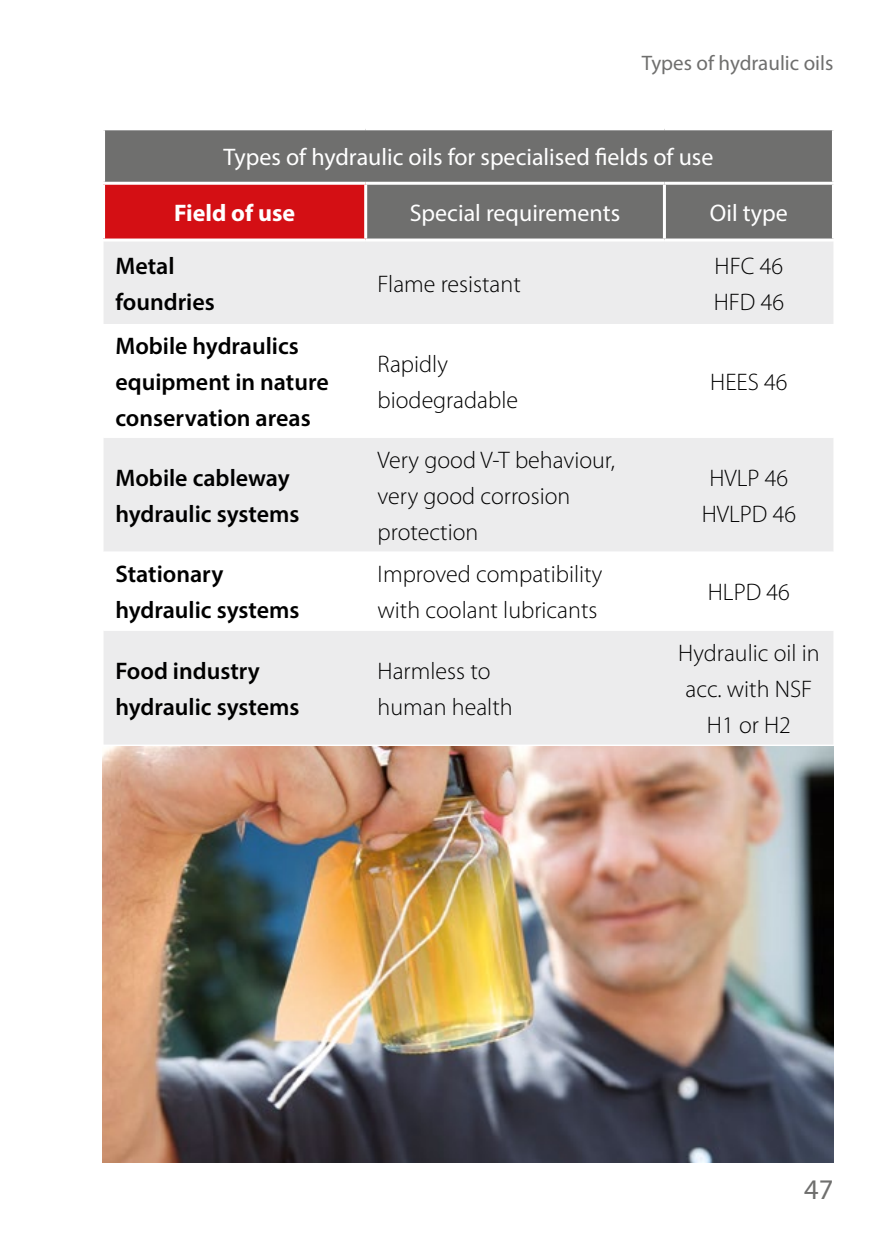
<style>
.page{position:relative;width:893px;height:1259px;background:#fff}
.page>*{position:absolute;margin:0;border:0;box-sizing:border-box;transform-origin:0 0}
.t1{font:28.5px "Myriad Pro";color:#6f6f6e}
.t2{font:300 24px/36px "Myriad Pro";color:#000}
.t3{font:600 24px/36px "Myriad Pro";color:#000}
.t4{font:24px "Myriad Pro";color:#fff}
.t5{font:700 24px "Myriad Pro";color:#fff}
.t6{font:21px "Myriad Pro";color:#6f6f6e}
</style>
<div class="page">
<img style="left:102px;top:747px;width:731px;height:415px">
<div style="left:105px;top:130px;width:727px;height:108px;background:#6f6f6e"></div>
<div style="left:104px;top:183px;width:262px;height:57px;background:#d40f14"></div>
<div style="left:104px;top:241px;width:729px;height:503px;background:#ececed"></div>
<svg style="left:104px;top:324px;width:729px;height:307px"></svg>
<hr style="left:102px;top:182px;width:264px;height:3px;background:#fff">
<hr style="left:102px;top:185px;width:3px;height:53px;background:#fff">
<hr style="left:366px;top:182px;width:298px;height:3px;background:#fff">
<hr style="left:364px;top:185px;width:3px;height:53px;background:#fff">
<hr style="left:664px;top:182px;width:171px;height:3px;background:#fff">
<hr style="left:663px;top:185px;width:3px;height:53px;background:#fff">
<hr style="left:102px;top:238px;width:264px;height:3px;background:#fff">
<p class="t6" style="left:642px;top:50px;width:193px">Types of hydraulic oils</p>
<p class="t4" style="left:224px;top:142px;width:491px">Types of hydraulic oils for specialised fields of use</p>
<p class="t5" style="left:174px;top:197px;width:123px">Field of use</p>
<p class="t4" style="left:410px;top:198px;width:212px">Special requirements</p>
<p class="t4" style="left:710px;top:198px;width:80px">Oil type</p>
<p class="t3" style="left:115px;top:247px;width:101px">Metal foundries</p>
<p class="t2" style="left:714px;top:247px;width:72px">HFC 46<br>HFD 46</p>
<p class="t2" style="left:378px;top:265px;width:145px">Flame resistant</p>
<p class="t3" style="left:115px;top:327px;width:215px">Mobile hydraulics equipment in nature conservation areas</p>
<p class="t3" style="left:115px;top:459px;width:185px">Mobile cableway hydraulic systems</p>
<p class="t2" style="left:378px;top:346px;width:142px">Rapidly biodegradable</p>
<p class="t2" style="left:378px;top:441px;width:239px">Very good V-T behaviour, very good corrosion protection</p>
<p class="t3" style="left:115px;top:555px;width:185px">Stationary hydraulic systems</p>
<p class="t2" style="left:378px;top:556px;width:226px">Improved compatibility with coolant lubricants</p>
<p class="t3" style="left:115px;top:652px;width:185px">Food industry hydraulic systems</p>
<p class="t2" style="left:378px;top:652px;width:137px">Harmless to human health</p>
<p class="t2" style="left:710px;top:364px;width:79px">HEES 46</p>
<p class="t2" style="left:702px;top:459px;width:96px;text-align:center">HVLP 46<br>HVLPD 46</p>
<p class="t2" style="left:708px;top:574px;width:84px">HLPD 46</p>
<p class="t2" style="left:678px;top:634px;width:143px;text-align:center">Hydraulic oil in acc. with NSF<br>H1 or H2</p>
<p class="t1" style="left:804px;top:1172px;width:31px">47</p>
</div>
